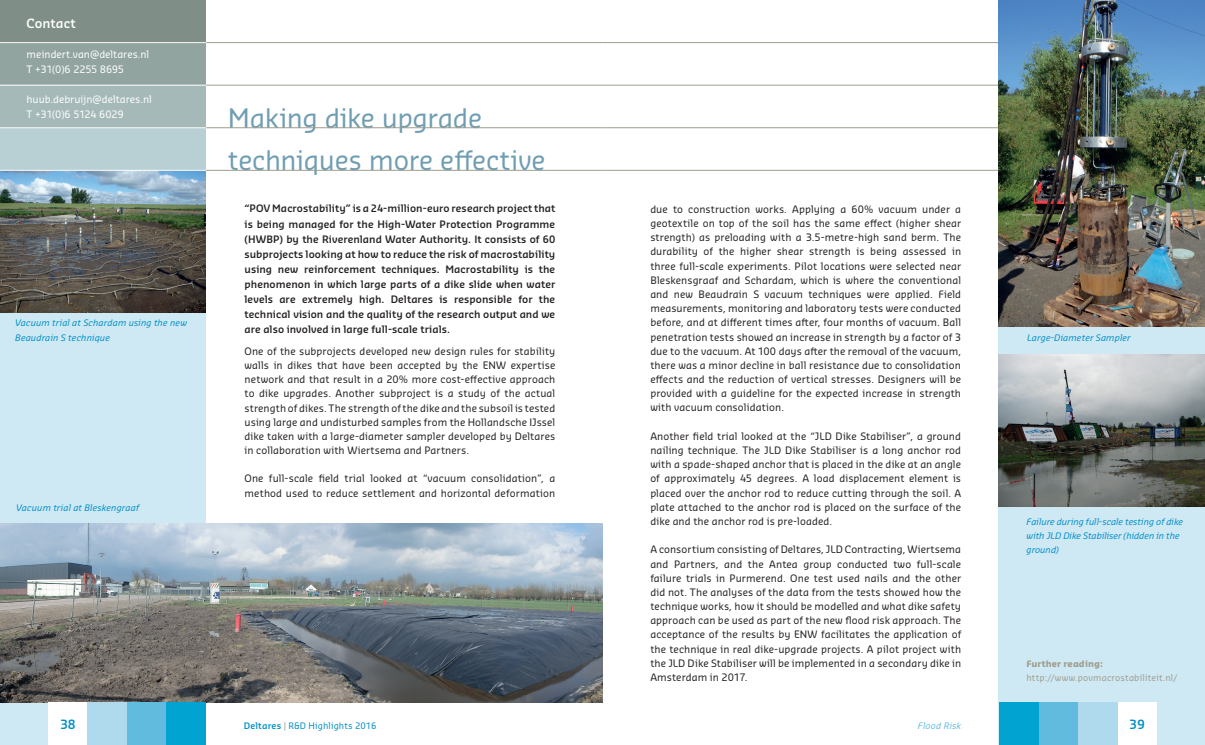
<style>
.page{position:relative;width:1205px;height:745px;background:#fff}
.page>*{position:absolute;margin:0;border:0;box-sizing:border-box;transform-origin:0 0}
.t1{font:26.25px/42.5px "Sansa Pro";letter-spacing:-.01em;color:#6f9db2}
.t2{font:600 12.5px "Sansa Pro";letter-spacing:.005em;color:#fff}
.t3{font:600 12.5px "Sansa Pro";color:#008fc5}
.t4{font:10px/14.1px "Sansa Pro";letter-spacing:.01em;color:#231f20;text-align:justify}
.t5{font:600 10px/15px "Sansa Pro";letter-spacing:.005em;color:#231f20;text-align:justify}
.t6{font:10px/15px "Sansa Pro";letter-spacing:-.005em;color:#fff}
.t7{font:italic 8.75px/14.1px "Sansa Pro";letter-spacing:.01em;color:#008fc5}
.t8{font:8.75px "Sansa Pro";letter-spacing:.02em;color:#9e9d8d}
.t9{font:8.75px "Sansa Pro";letter-spacing:.01em;color:#008fc5}
.t10{font:700 8.75px "Sansa Pro";letter-spacing:.01em;color:#9e9d8d}
.t11{font:italic 8.75px "Sansa Pro";letter-spacing:.02em;color:#61bbdf}
.s1{font-weight:600}
.s2{color:#9e9d8d}
</style>
<div class="page">
<div style="left:0;top:0;width:206px;height:744px;background:#cee8f4"></div>
<div style="left:0;top:0;width:206px;height:43px;background:#7f8e86"></div>
<div style="left:0;top:43px;width:206px;height:42px;background:#92a49f"></div>
<div style="left:0;top:85px;width:206px;height:43px;background:#a5b9b9"></div>
<div style="left:0;top:128px;width:206px;height:42px;background:#b8cfd4"></div>
<hr style="left:602px;top:42px;width:603px;height:1px;background:#9e9d8d">
<hr style="left:602px;top:85px;width:603px;height:1px;background:#9e9d8d">
<hr style="left:602px;top:127px;width:603px;height:1px;background:#9e9d8d">
<hr style="left:602px;top:170px;width:603px;height:1px;background:#9e9d8d">
<div style="left:999px;top:0;width:206px;height:744px;background:#cee8f4"></div>
<img style="left:0;top:523px;width:603px;height:179px">
<img style="left:0;top:171px;width:206px;height:141px">
<img style="left:999px;top:354px;width:206px;height:152px">
<img style="left:999px;top:0;width:206px;height:326px">
<div style="left:1117px;top:702px;width:40px;height:42px;background:#fff"></div>
<div style="left:1078px;top:702px;width:39px;height:42px;background:#afdaee"></div>
<div style="left:1038px;top:702px;width:40px;height:42px;background:#61bbdf"></div>
<div style="left:999px;top:702px;width:39px;height:42px;background:#01a3d1"></div>
<div style="left:48px;top:702px;width:39px;height:42px;background:#fff"></div>
<div style="left:87px;top:702px;width:40px;height:42px;background:#afdaee"></div>
<div style="left:127px;top:702px;width:40px;height:42px;background:#61bbdf"></div>
<div style="left:167px;top:702px;width:39px;height:42px;background:#01a3d1"></div>
<hr style="left:0;top:42px;width:206px;height:1px;background:#fff">
<hr style="left:0;top:85px;width:206px;height:1px;background:#fff">
<hr style="left:0;top:127px;width:206px;height:1px;background:#fff">
<hr style="left:0;top:170px;width:206px;height:1px;background:#fff">
<hr style="left:206px;top:42px;width:396px;height:1px;background:#9e9d8d">
<hr style="left:206px;top:85px;width:396px;height:1px;background:#9e9d8d">
<hr style="left:206px;top:127px;width:396px;height:1px;background:#9e9d8d">
<hr style="left:206px;top:170px;width:396px;height:1px;background:#9e9d8d">
<p class="t2" style="left:27px;top:15px;width:51px">Contact</p>
<p class="t6" style="left:27px;top:47px;width:124px">meindert.van@deltares.nl<br>T +31(0)6 2255 8695</p>
<p class="t6" style="left:27px;top:92px;width:127px">huub.debruijn@deltares.nl<br>T +31(0)6 5124 6029</p>
<p class="t7" style="left:15px;top:315px;width:173px">Vacuum trial at Schardam using the new<br>Beaudrain S technique</p>
<p class="t7" style="left:16px;top:500px;width:124px">Vacuum trial at Bleskengraaf</p>
<h1 class="t1" style="left:228px;top:96px;width:319px">Making dike upgrade techniques more effective</h1>
<p class="t5" style="left:244px;top:201px;width:312px">“POV Macrostability” is a 24-million-euro research project that is being managed for the High-Water Protection Programme (HWBP) by the Riverenland Water Authority. It consists of 60 subprojects looking at how to reduce the risk of macrostability using new reinforcement techniques. Macrostability is the phenomenon in which large parts of a dike slide when water levels are extremely high. Deltares is responsible for the technical vision and the quality of the research output and we are also involved in large full-scale trials.</p>
<p class="t4" style="left:244px;top:343px;width:312px">One of the subprojects developed new design rules for stability walls in dikes that have been accepted by the ENW expertise network and that result in a 20% more cost-effective approach to dike upgrades. Another subproject is a study of the actual strength of dikes. The strength of the dike and the subsoil is tested using large and undisturbed samples from the Hollandsche IJssel dike taken with a large-diameter sampler developed by Deltares in collaboration with Wiertsema and Partners.</p>
<p class="t4" style="left:244px;top:471px;width:312px">One full-scale field trial looked at “vacuum consolidation”, a method used to reduce settlement and horizontal deformation</p>
<p class="t4" style="left:650px;top:201px;width:312px">due to construction works. Applying a 60% vacuum under a geotextile on top of the soil has the same effect (higher shear strength) as preloading with a 3.5-metre-high sand berm. The durability of the higher shear strength is being assessed in three full-scale experiments. Pilot locations were selected near Bleskensgraaf and Schardam, which is where the conventional and new Beaudrain S vacuum techniques were applied. Field measurements, monitoring and laboratory tests were conducted before, and at different times after, four months of vacuum. Ball penetration tests showed an increase in strength by a factor of 3 due to the vacuum. At 100 days after the removal of the vacuum, there was a minor decline in ball resistance due to consolidation effects and the reduction of vertical stresses. Designers will be provided with a guideline for the expected increase in strength with vacuum consolidation.</p>
<p class="t4" style="left:650px;top:428px;width:312px">Another field trial looked at the “JLD Dike Stabiliser”, a ground nailing technique. The JLD Dike Stabiliser is a long anchor rod with a spade-shaped anchor that is placed in the dike at an angle of approximately 45 degrees. A load displacement element is placed over the anchor rod to reduce cutting through the soil. A plate attached to the anchor rod is placed on the surface of the dike and the anchor rod is pre-loaded.</p>
<p class="t4" style="left:650px;top:542px;width:312px">A consortium consisting of Deltares, JLD Contracting, Wiertsema and Partners, and the Antea group conducted two full-scale failure trials in Purmerend. One test used nails and the other did not. The analyses of the data from the tests showed how the technique works, how it should be modelled and what dike safety approach can be used as part of the new flood risk approach. The acceptance of the results by ENW facilitates the application of the technique in real dike-upgrade projects. A pilot project with the JLD Dike Stabiliser will be implemented in a secondary dike in Amsterdam in 2017.</p>
<p class="t7" style="left:1027px;top:330px;width:105px">Large-Diameter Sampler</p>
<p class="t7" style="left:1026px;top:514px;width:158px">Failure during full-scale testing of dike with JLD Dike Stabiliser (hidden in the ground)</p>
<p class="t10" style="left:1026px;top:657px;width:78px">Further reading:</p>
<p class="t8" style="left:1026px;top:671px;width:153px">http://www.povmacrostabiliteit.nl/</p>
<p class="t3" style="left:60px;top:715px;width:17px">38</p>
<p class="t3" style="left:1129px;top:715px;width:17px">39</p>
<p class="t9" style="left:244px;top:719px;width:134px"><span class="s1">Deltares</span> <span class="s2">|</span> R&amp;D Highlights 2016</p>
<p class="t11" style="left:918px;top:719px;width:45px">Flood Risk</p>
</div>
